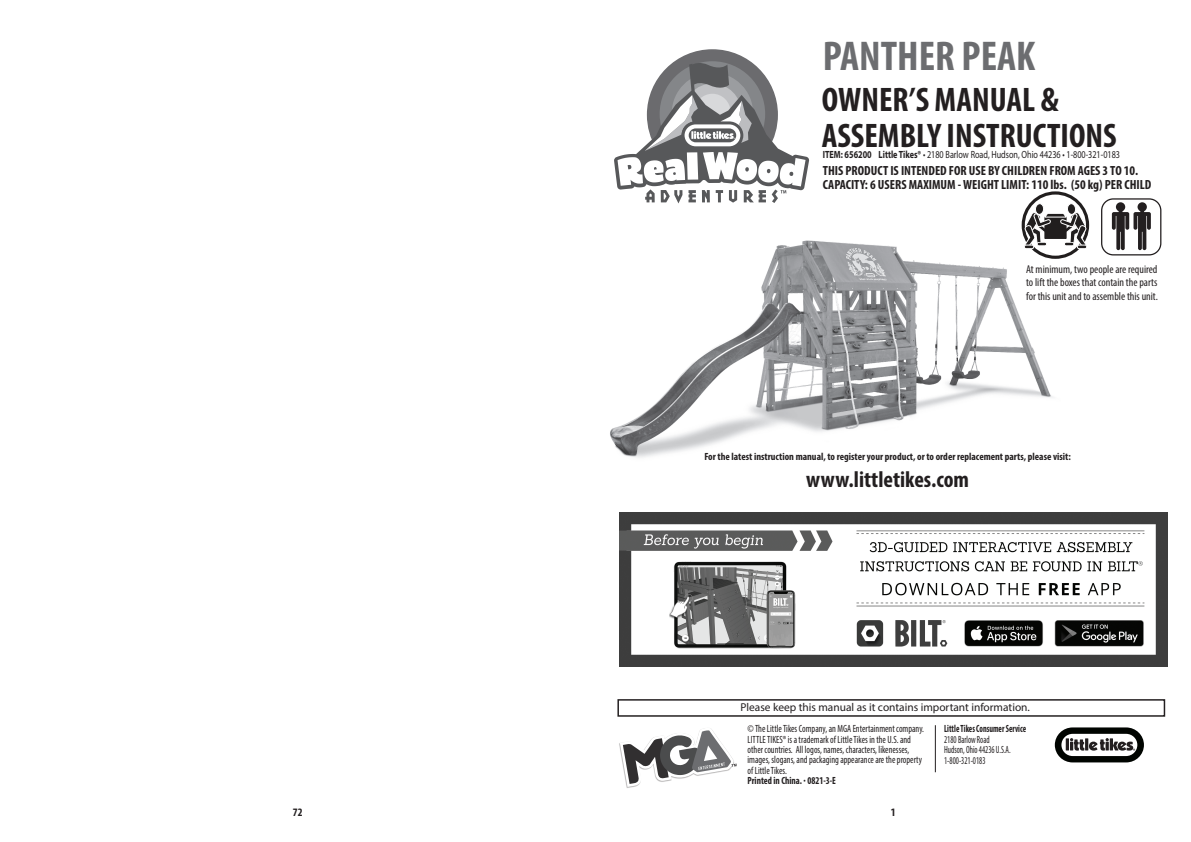
<style>
.page{position:relative;width:1191px;height:842px;background:#fff}
.page>*{position:absolute;margin:0;border:0;box-sizing:border-box;transform-origin:0 0}
.t1{font:700 condensed 41.8px "Myriad Pro";color:#6c6d70}
.t2{font:700 condensed 34.2px/36.1px "Myriad Pro";color:#231f20}
.t3{font:700 condensed 22.8px "Myriad Pro";color:#231f20}
.t4{font:700 condensed 13.3px/14.7px "Myriad Pro";color:#231f20}
.t5{font:condensed 11.4px/13.7px "Myriad Pro";color:#231f20;text-align:justify}
.t6{font:11.4px "Myriad Pro";color:#231f20}
.t7{font:700 condensed 11.4px "Myriad Pro";color:#231f20}
.t8{font:condensed 10.4px/10.3px "Myriad Pro";color:#231f20;scale:.9 1}
.t9{font:700 condensed 10.4px "Myriad Pro";color:#231f20}
.t10{font:10.4px "Myriad Pro";color:#231f20;scale:.78 1}
.t11{font:condensed 10.4px/10.5px "Myriad Pro";color:#231f20;scale:.78 1}
.t12{font:700 condensed 10.4px "Myriad Pro";color:#231f20;scale:.78 1}
.t13{font:700 condensed 10.4px "Myriad Pro";color:#231f20;scale:.9 1}
.s1{font-weight:700}
</style>
<div class="page">
<img style="left:610px;top:202px;width:443px;height:256px">
<svg style="left:1054px;top:727px;width:90px;height:35px"></svg>
<svg style="left:620px;top:728px;width:117px;height:59px"></svg>
<hr style="left:935px;top:725px;width:1px;height:47px;background:#231f20">
<div style="left:617px;top:699px;width:548px;height:18px;border:1px solid #231f20"></div>
<img style="left:619px;top:512px;width:548px;height:154px">
<svg style="left:614px;top:49px;width:195px;height:154px"></svg>
<svg style="left:1101px;top:198px;width:60px;height:57px"></svg>
<svg style="left:1023px;top:193px;width:64px;height:64px"></svg>
<div style="left:1021px;top:191px;width:68px;height:68px;border:3px solid #211e1e;border-radius:50%"></div>
<div style="left:1067px;top:203px;width:8px;height:12px;background:#211e1e;border-radius:50%"></div>
<div style="left:1067px;top:203px;width:8px;height:12px;border:1px solid #fff;border-radius:50%"></div>
<div style="left:1035px;top:203px;width:8px;height:12px;background:#211e1e;border-radius:50%"></div>
<div style="left:1035px;top:203px;width:8px;height:12px;border:1px solid #fff;border-radius:50%"></div>
<svg style="left:1024px;top:212px;width:63px;height:37px"></svg>
<p class="t7" style="left:293px;top:805px;width:11px">72</p>
<h1 class="t1" style="left:823px;top:30px;width:214px">PANTHER PEAK</h1>
<h2 class="t2" style="left:822px;top:81px;width:296px">OWNER’S MANUAL &amp;<br>ASSEMBLY INSTRUCTIONS</h2>
<p class="t10" style="left:823px;top:148px;width:382px"><span class="s1">ITEM: 656200 Little Tikes®</span> • 2180 Barlow Road, Hudson, Ohio 44236 • 1-800-321-0183</p>
<p class="t4" style="left:823px;top:163px;width:330px">THIS PRODUCT IS INTENDED FOR USE BY CHILDREN FROM AGES 3 TO 10.<br>CAPACITY: 6 USERS MAXIMUM - WEIGHT LIMIT: 110 lbs. (50 kg) PER CHILD</p>
<p class="t5" style="left:1026px;top:262px;width:133px">At minimum, two people are required to lift the boxes that contain the parts for this unit and to assemble this unit.</p>
<p class="t9" style="left:704px;top:450px;width:368px">For the latest instruction manual, to register your product, or to order replacement parts, please visit:</p>
<h3 class="t3" style="left:806px;top:465px;width:164px">www.littletikes.com</h3>
<p class="t6" style="left:740px;top:701px;width:291px">Please keep this manual as it contains important information.</p>
<p class="t8" style="left:747px;top:724px;width:198px">© The Little Tikes Company, an MGA Entertainment company.<br>LITTLE TIKES® is a trademark of Little Tikes in the U.S. and other countries. All logos, names, characters, likenesses, images, slogans, and packaging appearance are the property of Little Tikes.</p>
<p class="t13" style="left:747px;top:774px;width:100px">Printed in China. · 0821-3-E</p>
<p class="t7" style="left:890px;top:805px;width:6px">1</p>
<p class="t12" style="left:944px;top:722px;width:107px">Little Tikes Consumer Service</p>
<p class="t11" style="left:944px;top:734px;width:87px">2180 Barlow Road<br>Hudson, Ohio 44236 U.S.A.<br>1-800-321-0183</p>
</div>
